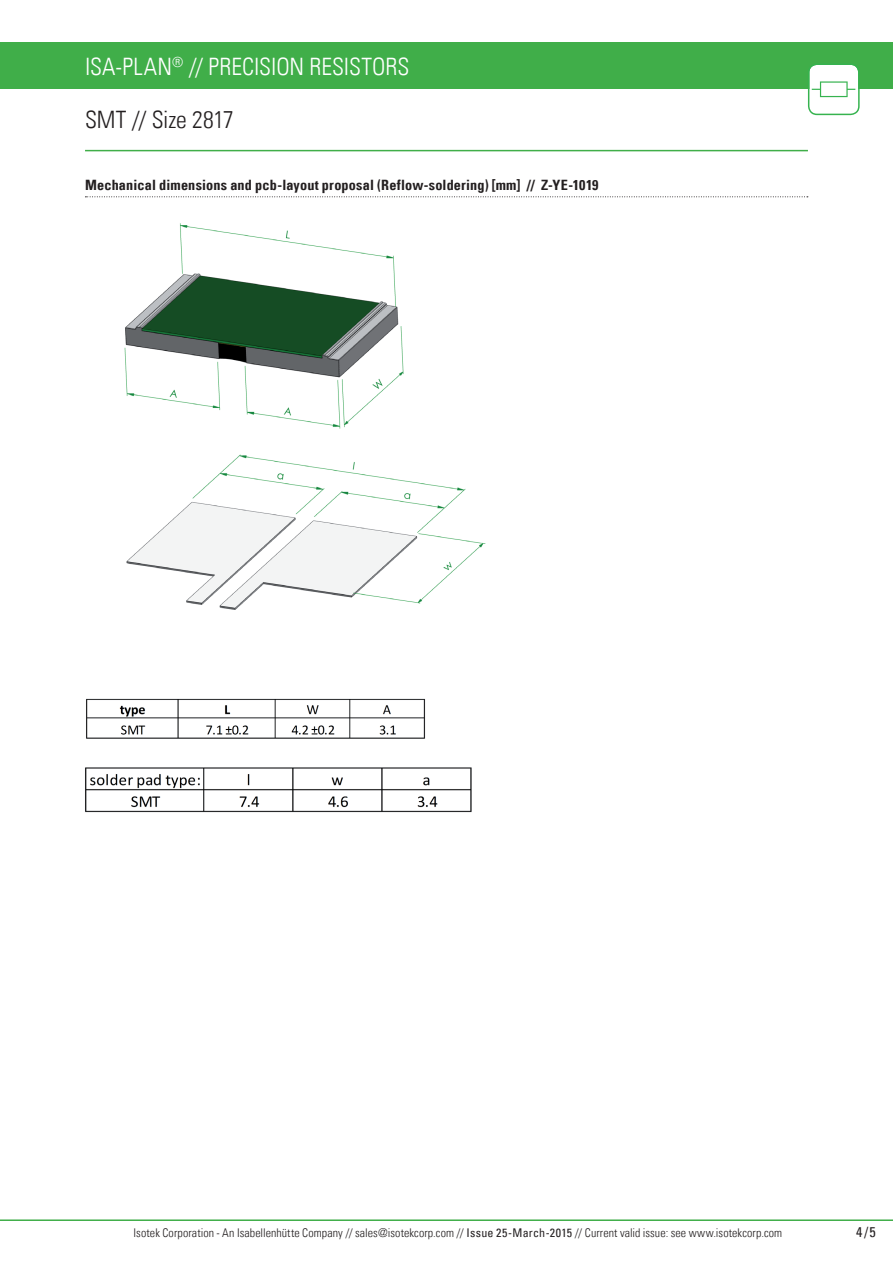
<style>
.page{position:relative;width:893px;height:1263px;background:#fff}
.page>*{position:absolute;margin:0;border:0;box-sizing:border-box;transform-origin:0 0}
.t1{font:24px "Univers Com 47 Light Cond";color:#fff}
.t2{font:24px "Univers Com 47 Light Cond";letter-spacing:-.005em;color:#231f20}
.t3{font:14.25px "Univers Com 67 Bold Cond";letter-spacing:.01em;color:#231f20}
.t4{font:condensed 14.25px "Univers Com 57";color:#231f20}
.t5{font:12px "Univers Com 47 Light Cond";letter-spacing:.005em;color:#231f20}
.s1{font-family:"Univers Com 57";font-stretch:condensed}
</style>
<div class="page">
<hr style="left:0;top:1219px;width:893px;height:2px;background:#40ae49">
<div style="left:0;top:43px;width:893px;height:46px;background:#40ae49"></div>
<hr style="left:85px;top:150px;width:723px;height:1px;background:#40ae49">
<svg style="left:808px;top:65px;width:52px;height:50px"></svg>
<svg style="left:85px;top:196px;width:723px;height:1px"></svg>
<img style="left:124px;top:223px;width:362px;height:387px">
<img style="left:85px;top:698px;width:387px;height:115px">
<h1 class="t1" style="left:85px;top:52px;width:323px">ISA-PLAN<sup>®</sup> // Precisi on resistors</h1>
<h1 class="t2" style="left:85px;top:105px;width:150px">SMT // Size 2817</h1>
<p class="t3" style="left:85px;top:176px;width:515px">Mechanical dimensions and pcb-layout proposal (Reflow-soldering) [mm] // Z-YE-1019</p>
<p class="t5" style="left:134px;top:1225px;width:650px">Isotek Corporation - An Isabellenhütte Company // sales@isotekcorp.com // <span class="s1">Issue 25-March-2015</span> // Current valid issue: see www.isotekcorp.com</p>
<p class="t4" style="left:856px;top:1223px;width:21px">4/5</p>
</div>
